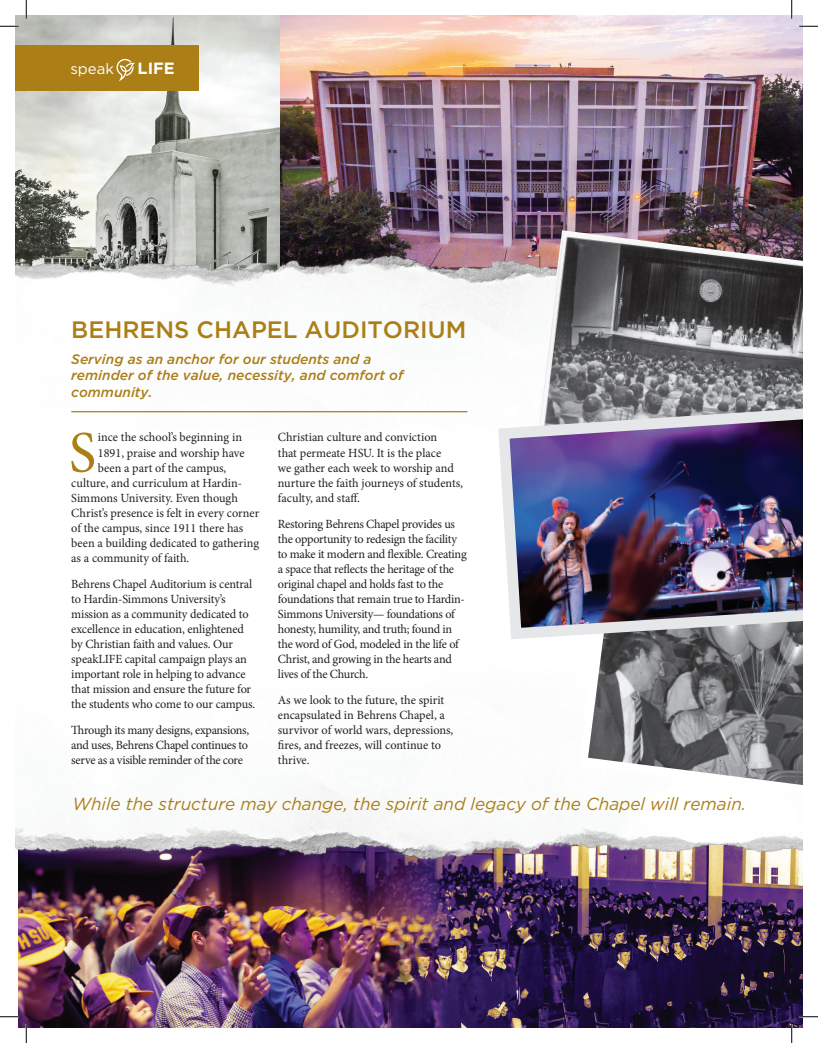
<style>
.page{position:relative;width:818px;height:1043px;background:#fff}
.page>*{position:absolute;margin:0;border:0;box-sizing:border-box;transform-origin:0 0}
.t1{font:58.62px "Minion Pro";color:#ab7e16}
.t2{font:500 23.75px "Gotham";color:#ab7e16}
.t3{font:italic 17.5px "Gotham";color:#ab7e16}
.t4{font:700 16.25px "Gotham";color:#fff}
.t5{font:15px "Gotham";color:#fff}
.t6{font:italic 500 13.75px/16.4px "Gotham";color:#ab7e16}
.t7{font:12.5px/15px "Minion Pro";letter-spacing:-.01em;color:#231f20}
</style>
<div class="page">
<img style="left:18px;top:883px;width:784px;height:145px">
<img style="left:15px;top:750px;width:787px;height:133px">
<img style="left:279px;top:15px;width:523px;height:217px">
<img style="left:15px;top:15px;width:264px;height:217px">
<img style="left:15px;top:232px;width:518px;height:181px">
<img style="left:533px;top:230px;width:269px;height:171px">
<hr style="left:71px;top:411px;width:396px;height:1px;background:#ab7e16">
<svg style="left:574px;top:645px;width:228px;height:155px"></svg>
<img style="left:492px;top:401px;width:310px;height:244px">
<div style="left:15px;top:45px;width:183px;height:45px;background:#ab7e16"></div>
<svg style="left:116px;top:59px;width:19px;height:22px"></svg>
<svg style="left:0;top:25px;width:19px;height:2px"></svg>
<svg style="left:799px;top:25px;width:19px;height:2px"></svg>
<svg style="left:0;top:1015px;width:19px;height:2px"></svg>
<svg style="left:799px;top:1015px;width:19px;height:2px"></svg>
<svg style="left:25px;top:0;width:2px;height:19px"></svg>
<svg style="left:25px;top:1024px;width:2px;height:18px"></svg>
<svg style="left:790px;top:0;width:2px;height:19px"></svg>
<svg style="left:790px;top:1024px;width:2px;height:18px"></svg>
<p class="t5" style="left:70px;top:60px;width:45px">speak</p>
<p class="t4" style="left:138px;top:58px;width:39px">LIFE</p>
<p class="t2" style="left:71px;top:316px;width:396px">BEHRENS CHAPEL AUDITORIUM</p>
<p class="t6" style="left:71px;top:351px;width:334px">Serving as an anchor for our students and a reminder of the value, necessity, and comfort of community.</p>
<p class="t1" style="left:69px;top:413px;width:29px">S</p>
<p class="t7" style="left:98px;top:430px;width:146px">ince the school’s beginning in</p>
<p class="t7" style="left:98px;top:445px;width:148px">1891, praise and worship have</p>
<p class="t7" style="left:98px;top:460px;width:130px">been a part of the campus,</p>
<p class="t7" style="left:71px;top:475px;width:172px">culture, and curriculum at Hardin-</p>
<p class="t7" style="left:71px;top:490px;width:168px">Simmons University. Even though</p>
<p class="t7" style="left:71px;top:505px;width:189px">Christ’s presence is felt in every corner</p>
<p class="t7" style="left:71px;top:520px;width:174px">of the campus, since 1911 there has</p>
<p class="t7" style="left:71px;top:535px;width:189px">been a building dedicated to gathering</p>
<p class="t7" style="left:71px;top:550px;width:120px">as a community of faith.</p>
<p class="t7" style="left:71px;top:576px;width:185px">Behrens Chapel Auditorium is central to Hardin-Simmons University’s mission as a community dedicated to excellence in education, enlightened by Christian faith and values. Our speakLIFE capital campaign plays an important role in helping to advance that mission and ensure the future for the students who come to our campus.</p>
<p class="t7" style="left:71px;top:722px;width:179px;text-align:justify">Through its many designs, expansions, and uses, Behrens Chapel continues to serve as a visible reminder of the core</p>
<p class="t7" style="left:278px;top:430px;width:187px">Christian culture and conviction<br>that permeate HSU. It is the place<br>we gather each week to worship and nurture the faith journeys of students, faculty, and staff.</p>
<p class="t7" style="left:278px;top:516px;width:190px">Restoring Behrens Chapel provides us the opportunity to redesign the facility to make it modern and flexible. Creating a space that reflects the heritage of the original chapel and holds fast to the foundations that remain true to Hardin-Simmons University— foundations of honesty, humility, and truth; found in the word of God, modeled in the life of Christ, and growing in the hearts and lives of the Church.</p>
<p class="t7" style="left:278px;top:692px;width:177px">As we look to the future, the spirit encapsulated in Behrens Chapel, a survivor of world wars, depressions, fires, and freezes, will continue to thrive.</p>
<p class="t3" style="left:72px;top:794px;width:675px">While the structure may change, the spirit and legacy of the Chapel will remain.</p>
</div>
